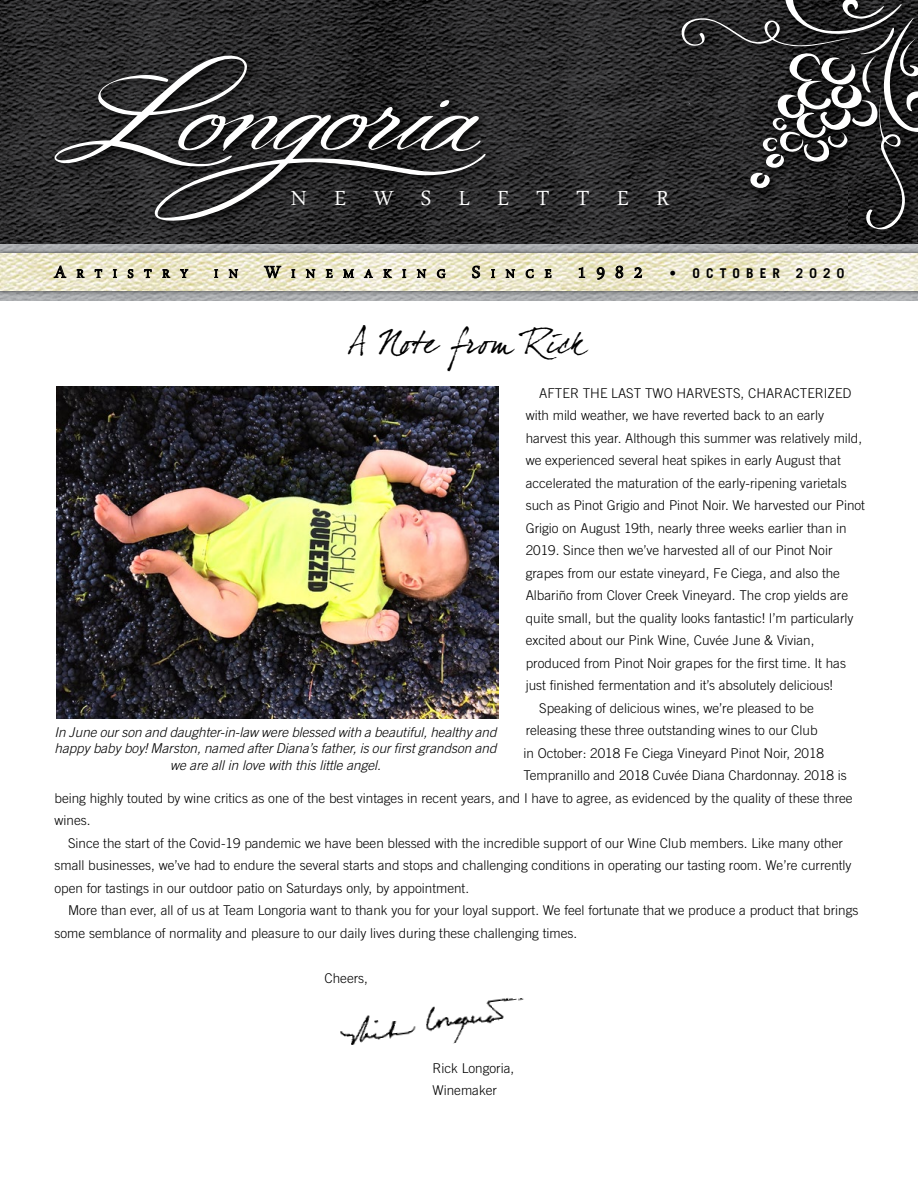
<style>
.page{position:relative;width:918px;height:1188px;background:#fff}
.page>*{position:absolute;margin:0;border:0;box-sizing:border-box;transform-origin:0 0}
.t1{font:31.5px "Dear Joefour";color:#000}
.t2{font:30px "Arabic Typesetting";letter-spacing:.91em;color:#fff}
.t3{font:16.8px "Arabic Typesetting";letter-spacing:.645em;color:#000}
.t4{font:300 13.5px/22.5px "Trade Gothic LT Std";color:#000}
.t5{font:italic 300 13.5px/16.2px "Trade Gothic LT Std";color:#000;text-align:center}
.s1{font-size:24px}
.s2{font-family:"Trade Gothic LT Std";font-size:13.5px}
.s3{font-family:"Trade Gothic LT Std";font-weight:700;font-size:13.5px}
</style>
<div class="page">
<img style="left:0;top:0;width:918px;height:245px">
<svg style="left:0;top:245px;width:918px;height:55px;fill:#adafb1"></svg>
<div style="left:0;top:248px;width:918px;height:48px;background:#000;opacity:.75"></div>
<img style="left:0;top:254px;width:918px;height:36px">
<svg style="left:50px;top:51px;width:446px;height:181px"></svg>
<svg style="left:55px;top:56px;width:431px;height:165px"></svg>
<svg style="left:677px;top:0;width:241px;height:241px"></svg>
<svg style="left:682px;top:0;width:236px;height:229px"></svg>
<img style="left:340px;top:998px;width:184px;height:47px">
<img style="left:57px;top:387px;width:442px;height:331px">
<h2 class="t2" style="left:291px;top:184px;width:380px">NEWSLETTER</h2>
<p class="t3" style="left:55px;top:265px;width:791px"><span class="s1">A</span>rtistry in <span class="s1">W</span>inemaking <span class="s1">S</span>ince <span class="s1">1982</span> <span class="s2">•</span> <span class="s3">OCTOBER 2020</span></p>
<h1 class="t1" style="left:348px;top:323px;width:239px">A Note from Rick</h1>
<p class="t4" style="left:539px;top:382px;width:314px">AFTER THE LAST TWO HARVESTS, CHARACTERIZED</p>
<p class="t4" style="left:526px;top:404px;width:300px">with mild weather, we have reverted back to an early</p>
<p class="t4" style="left:526px;top:427px;width:338px">harvest this year. Although this summer was relatively mild,</p>
<p class="t4" style="left:526px;top:449px;width:317px">we experienced several heat spikes in early August that</p>
<p class="t4" style="left:526px;top:472px;width:323px">accelerated the maturation of the early-ripening varietals</p>
<p class="t4" style="left:526px;top:494px;width:341px">such as Pinot Grigio and Pinot Noir. We harvested our Pinot</p>
<p class="t4" style="left:526px;top:517px;width:323px">Grigio on August 19th, nearly three weeks earlier than in</p>
<p class="t4" style="left:526px;top:539px;width:308px">2019. Since then we’ve harvested all of our Pinot Noir</p>
<p class="t4" style="left:526px;top:562px;width:316px">grapes from our estate vineyard, Fe Ciega, and also the</p>
<p class="t4" style="left:526px;top:584px;width:324px">Albariño from Clover Creek Vineyard. The crop yields are</p>
<p class="t4" style="left:526px;top:607px;width:329px">quite small, but the quality looks fantastic! I’m particularly</p>
<p class="t4" style="left:526px;top:629px;width:290px">excited about our Pink Wine, Cuvée June &amp; Vivian,</p>
<p class="t4" style="left:526px;top:652px;width:322px">produced from Pinot Noir grapes for the first time. It has</p>
<p class="t4" style="left:526px;top:674px;width:309px">just finished fermentation and it’s absolutely delicious!</p>
<p class="t4" style="left:539px;top:697px;width:276px">Speaking of delicious wines, we’re pleased to be</p>
<p class="t4" style="left:526px;top:719px;width:293px">releasing these three outstanding wines to our Club</p>
<p class="t4" style="left:524px;top:742px;width:302px">in October: 2018 Fe Ciega Vineyard Pinot Noir, 2018</p>
<p class="t4" style="left:524px;top:764px;width:325px">Tempranillo and 2018 Cuvée Diana Chardonnay. 2018 is</p>
<p class="t4" style="left:55px;top:787px;width:800px">being highly touted by wine critics as one of the best vintages in recent years, and I have to agree, as evidenced by the quality of these three</p>
<p class="t4" style="left:55px;top:809px;width:38px">wines.</p>
<p class="t4" style="left:68px;top:832px;width:776px">Since the start of the Covid-19 pandemic we have been blessed with the incredible support of our Wine Club members. Like many other</p>
<p class="t4" style="left:55px;top:854px;width:799px">small businesses, we’ve had to endure the several starts and stops and challenging conditions in operating our tasting room. We’re currently</p>
<p class="t4" style="left:55px;top:877px;width:416px">open for tastings in our outdoor patio on Saturdays only, by appointment.</p>
<p class="t4" style="left:68px;top:899px;width:792px">More than ever, all of us at Team Longoria want to thank you for your loyal support. We feel fortunate that we produce a product that brings</p>
<p class="t4" style="left:55px;top:922px;width:524px">some semblance of normality and pleasure to our daily lives during these challenging times.</p>
<p class="t4" style="left:325px;top:967px;width:45px">Cheers,</p>
<p class="t5" style="left:55px;top:725px;width:444px">In June our son and daughter-in-law were blessed with a beautiful, healthy and happy baby boy! Marston, named after Diana’s father, is our first grandson and we are all in love with this little angel.</p>
<p class="t4" style="left:433px;top:1057px;width:83px">Rick Longoria,<br>Winemaker</p>
</div>
